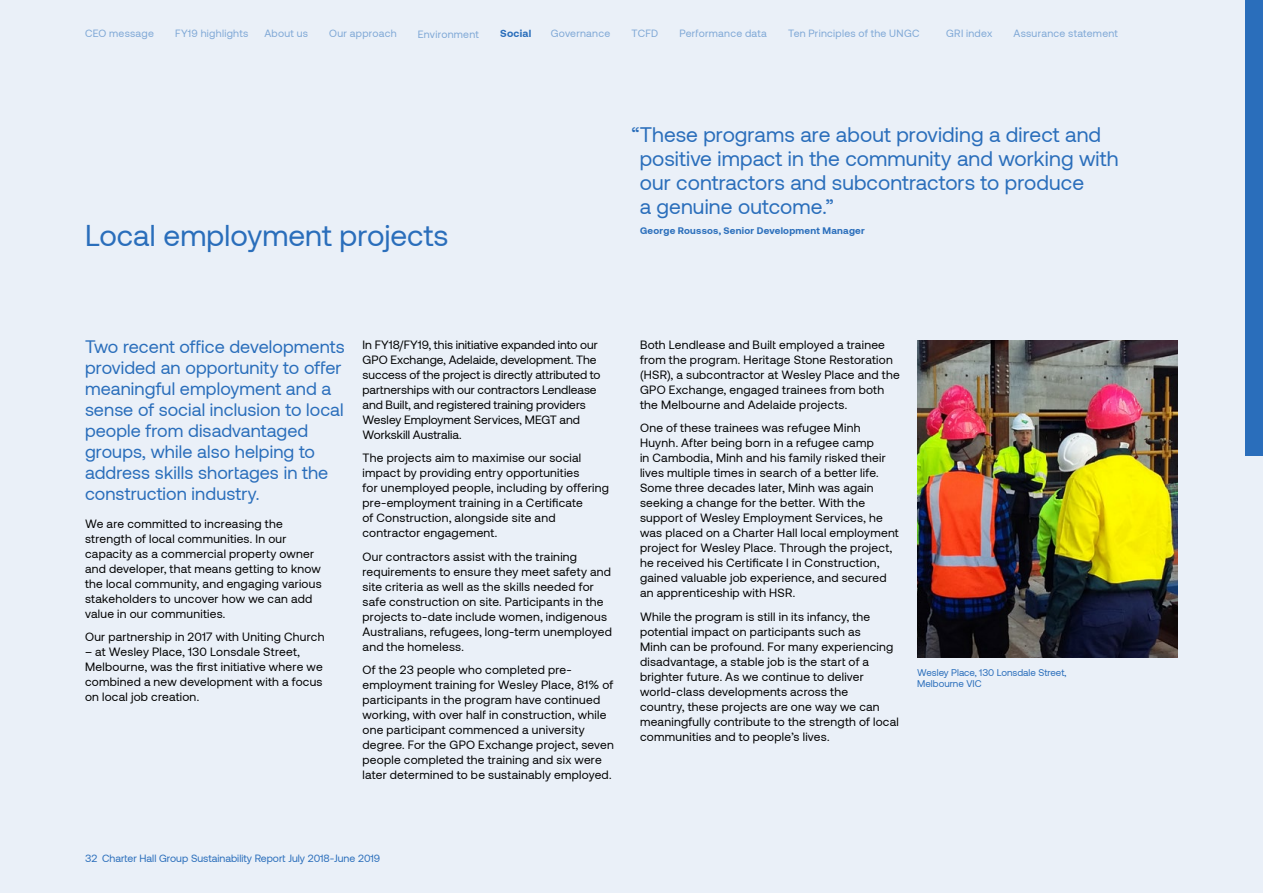
<style>
.page{position:relative;width:1263px;height:893px;background:#eaf0f8}
.page>*{position:absolute;margin:0;border:0;box-sizing:border-box;transform-origin:0 0}
.t1{font:30px "Aeonik";color:#2a6ebb}
.t2{font:21px/24px "Aeonik";letter-spacing:.005em;color:#2a6ebb}
.t3{font:18px/21px "Aeonik";letter-spacing:.005em;color:#2a6ebb}
.t4{font:12px/15px "Aeonik";letter-spacing:.02em;color:#000}
.t5{font:12px/15px "Aeonik";color:#000}
.t6{font:10.5px "Aeonik";letter-spacing:.025em;color:#7fa8d6}
.t7{font:10.5px "Aeonik";color:#2a6ebb}
.t8{font:700 10.5px "Aeonik";letter-spacing:.025em;color:#2a6ebb}
.t9{font:9.75px/11.2px "Aeonik";color:#2a6ebb}
.t10{font:700 9.75px "Aeonik";letter-spacing:.025em;color:#2a6ebb}
</style>
<div class="page">
<img style="left:917px;top:340px;width:261px;height:318px">
<div style="left:1246px;top:0;width:17px;height:455px;background:#2a6ebb"></div>
<p class="t6" style="left:85px;top:28px;width:70px">CEO message</p>
<p class="t6" style="left:175px;top:28px;width:75px">FY19 highlights</p>
<p class="t6" style="left:264px;top:28px;width:45px">About us</p>
<p class="t6" style="left:329px;top:28px;width:69px">Our approach</p>
<p class="t6" style="left:418px;top:28px;width:63px">Environment</p>
<p class="t8" style="left:500px;top:27px;width:33px">Social</p>
<p class="t6" style="left:551px;top:28px;width:61px">Governance</p>
<p class="t6" style="left:631px;top:28px;width:28px">TCFD</p>
<p class="t6" style="left:679px;top:28px;width:89px">Performance data</p>
<p class="t6" style="left:788px;top:28px;width:133px">Ten Principles of the UNGC</p>
<p class="t6" style="left:946px;top:28px;width:48px">GRI index</p>
<p class="t6" style="left:1013px;top:28px;width:106px">Assurance statement</p>
<h1 class="t1" style="left:85px;top:219px;width:365px">Local employment projects</h1>
<h2 class="t2" style="left:640px;top:123px;width:480px;text-indent:-8px">“These programs are about providing a direct and positive impact in the community and working with our contractors and subcontractors to produce<br>a genuine outcome.”</h2>
<p class="t10" style="left:640px;top:225px;width:226px">George Roussos, Senior Development Manager</p>
<p class="t3" style="left:85px;top:336px;width:261px">Two recent office developments provided an opportunity to offer meaningful employment and a sense of social inclusion to local people from disadvantaged groups, while also helping to address skills shortages in the construction industry.</p>
<p class="t4" style="left:85px;top:516px;width:238px">We are committed to increasing the strength of local communities. In our capacity as a commercial property owner and developer, that means getting to know the local community, and engaging various stakeholders to uncover how we can add value in our communities.</p>
<p class="t4" style="left:85px;top:629px;width:241px">Our partnership in 2017 with Uniting Church</p>
<p class="t4" style="left:85px;top:644px;width:239px">– at Wesley Place, 130 Lonsdale Street, Melbourne, was the first initiative where we combined a new development with a focus on local job creation.</p>
<p class="t5" style="left:362px;top:337px;width:240px">In FY18/FY19, this initiative expanded into our GPO Exchange, Adelaide, development. The success of the project is directly attributed to partnerships with our contractors Lendlease and Built, and registered training providers Wesley Employment Services, MEGT and Workskill Australia.</p>
<p class="t4" style="left:362px;top:450px;width:248px">The projects aim to maximise our social impact by providing entry opportunities<br>for unemployed people, including by offering pre-employment training in a Certificate<br>of Construction, alongside site and contractor engagement.</p>
<p class="t4" style="left:362px;top:549px;width:251px">Our contractors assist with the training requirements to ensure they meet safety and site criteria as well as the skills needed for safe construction on site. Participants in the projects to-date include women, indigenous Australians, refugees, long-term unemployed and the homeless.</p>
<p class="t4" style="left:362px;top:662px;width:253px">Of the 23 people who completed pre&shy;employment training for Wesley Place, 81% of participants in the program have continued working, with over half in construction, while one participant commenced a university degree. For the GPO Exchange project, seven people completed the training and six were later determined to be sustainably employed.</p>
<p class="t4" style="left:640px;top:337px;width:261px">Both Lendlease and Built employed a trainee from the program. Heritage Stone Restoration (HSR), a subcontractor at Wesley Place and the GPO Exchange, engaged trainees from both the Melbourne and Adelaide projects.</p>
<p class="t4" style="left:640px;top:420px;width:260px">One of these trainees was refugee Minh Huynh. After being born in a refugee camp<br>in Cambodia, Minh and his family risked their lives multiple times in search of a better life.<br>Some three decades later, Minh was again seeking a change for the better. With the support of Wesley Employment Services, he was placed on a Charter Hall local employment project for Wesley Place. Through the project, he received his Certificate I in Construction, gained valuable job experience, and secured an apprenticeship with HSR.</p>
<p class="t4" style="left:640px;top:609px;width:260px">While the program is still in its infancy, the potential impact on participants such as<br>Minh can be profound. For many experiencing disadvantage, a stable job is the start of a brighter future. As we continue to deliver world-class developments across the<br>country, these projects are one way we can meaningfully contribute to the strength of local communities and to people’s lives.</p>
<p class="t9" style="left:917px;top:667px;width:151px">Wesley Place, 130 Lonsdale Street,<br>Melbourne VIC</p>
<p class="t7" style="left:85px;top:853px;width:297px">32 Charter Hall Group Sustainability Report July 2018-June 2019</p>
</div>
